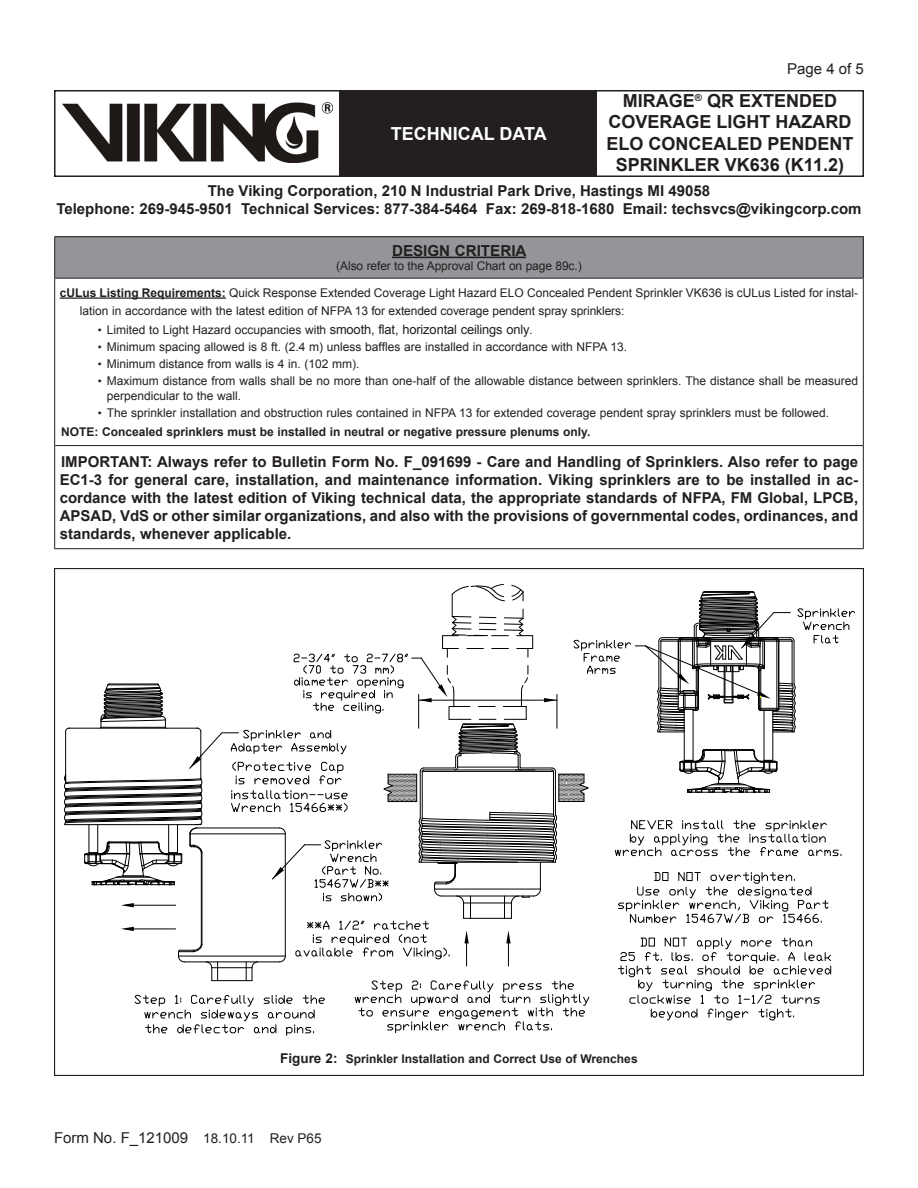
<style>
.page{position:relative;width:918px;height:1188px;background:#fff}
.page>*{position:absolute;margin:0;border:0;box-sizing:border-box;transform-origin:0 0}
.t1{font:700 18px/21.6px "Arial";color:#231f20;text-align:center}
.t2{font:700 18px "Arial";color:#fff}
.Table_Text_Bold{font:700 15.15px "Arial";color:#231f20}
.Body_Text_2{font:700 15px/18px "Arial";color:#231f20;text-align:center}
.t3{font:15px "Arial";color:#231f20}
.Lettered_List{font:12px/18px "Arial";color:#231f20}
.Body_Text_2-2{font:700 12px "Arial";color:#231f20}
.Center_-_Bold{font:700 12px "Arial";color:#231f20}
.Table_Text_Bold-2{font:12px "Arial";letter-spacing:-.01em;color:#231f20}
.s1{font-weight:700}
.s2{font-size:11.4px}
.s3{font-size:12.9px}
.s4{font-size:13.5px}
</style>
<div class="page">
<div style="left:54px;top:90px;width:810px;height:87px;border:2px solid #231f20"></div>
<div style="left:340px;top:91px;width:257px;height:85px;background:#231f20"></div>
<img style="left:63px;top:102px;width:269px;height:60px">
<div style="left:55px;top:237px;width:808px;height:41px;background:#939598"></div>
<hr style="left:54px;top:236px;width:810px;height:1px;background:#231f20">
<hr style="left:863px;top:237px;width:1px;height:41px;background:#231f20">
<hr style="left:54px;top:278px;width:810px;height:1px;background:#231f20">
<hr style="left:863px;top:279px;width:1px;height:166px;background:#231f20">
<hr style="left:55px;top:445px;width:809px;height:1px;background:#231f20">
<hr style="left:863px;top:446px;width:1px;height:102px;background:#231f20">
<hr style="left:54px;top:548px;width:810px;height:1px;background:#231f20">
<hr style="left:54px;top:279px;width:1px;height:167px;background:#231f20">
<hr style="left:54px;top:446px;width:1px;height:102px;background:#231f20">
<hr style="left:54px;top:237px;width:1px;height:41px;background:#231f20">
<hr style="left:392px;top:257px;width:134px;height:1px;background:#231f20">
<hr style="left:60px;top:297px;width:166px;height:2px;background:#231f20">
<svg style="left:64px;top:584px;width:791px;height:452px"></svg>
<h1 class="t2" style="left:391px;top:121px;width:157px">TECHNICAL DATA</h1>
<p class="t3" style="left:787px;top:59px;width:78px">Page 4 of 5</p>
<h1 class="t1" style="left:606px;top:90px;width:249px">MIRAGE<sup>®</sup> QR EXTENDED<br>COVERAGE LIGHT HAZARD<br>ELO CONCEALED PENDENT<br>SPRINKLER VK636 (K11.2)</h1>
<p class="Body_Text_2" style="left:56px;top:182px;width:807px">The Viking Corporation, 210 N Industrial Park Drive, Hastings MI 49058<br>Telephone: 269-945-9501 Technical Services: 877-384-5464 Fax: 269-818-1680 Email: techsvcs@vikingcorp.com</p>
<p class="Table_Text_Bold" style="left:392px;top:240px;width:136px">DESIGN CRITERIA</p>
<p class="Table_Text_Bold-2" style="left:336px;top:258px;width:247px">(Also refer to the Approval Chart on page 89c.)</p>
<p class="Lettered_List" style="left:80px;top:284px;width:780px;text-indent:-20px"><span class="s1">cULus Listing Requirements:</span> Quick Response Extended Coverage Light Hazard ELO Concealed Pendent Sprinkler VK636 is cULus Listed for instal&shy;lation in accordance with the latest edition of NFPA 13 for extended coverage pendent spray sprinklers:</p>
<p class="Lettered_List" style="left:98px;top:321px;width:437px"><span class="s2">•</span> Limited to Light Hazard occupancies with <span class="s3">smooth, flat, horizontal ceilings only</span>.</p>
<p class="Lettered_List" style="left:98px;top:338px;width:531px"><span class="s2">•</span> Minimum spacing allowed is 8 ft. (2.4 m) unless baffles are installed in accordance with NFPA 13.</p>
<p class="Lettered_List" style="left:98px;top:355px;width:263px"><span class="s2">•</span> Minimum distance from walls is 4 in. (102 mm).</p>
<p class="Lettered_List" style="left:107px;top:373px;width:753px;line-height:15px;text-indent:-9px"><span class="s2">•</span> Maximum distance from walls shall be no more than one-half of the allowable distance between sprinklers. The distance shall be measured perpendicular to the wall.</p>
<p class="Lettered_List" style="left:98px;top:404px;width:733px"><span class="s2">•</span> The sprinkler installation and obstruction rules contained in NFPA 13 for extended coverage pendent spray sprinklers must be followed.</p>
<p class="Body_Text_2-2" style="left:61px;top:423px;width:531px">NOTE: Concealed sprinklers must be installed in neutral or negative pressure plenums only.</p>
<p class="Body_Text_2" style="left:60px;top:453px;width:800px;text-align:justify">IMPORTANT: Always refer to Bulletin Form No. F_091699 - Care and Handling of Sprinklers. Also refer to page EC1-3 for general care, installation, and maintenance information. Viking sprinklers are to be installed in ac&shy;cordance with the latest edition of Viking technical data, the appropriate standards of NFPA, FM Global, LPCB, APSAD, VdS or other similar organizations, and also with the provisions of governmental codes, ordinances, and standards, whenever applicable.</p>
<p class="Center_-_Bold" style="left:280px;top:1051px;width:359px"><span class="s4">Figure 2:</span> Sprinkler Installation and Correct Use of Wrenches</p>
<p class="t3" style="left:54px;top:1128px;width:269px">Form No. F_121009 <span class="s4">18.10.11 Rev P65</span></p>
</div>
